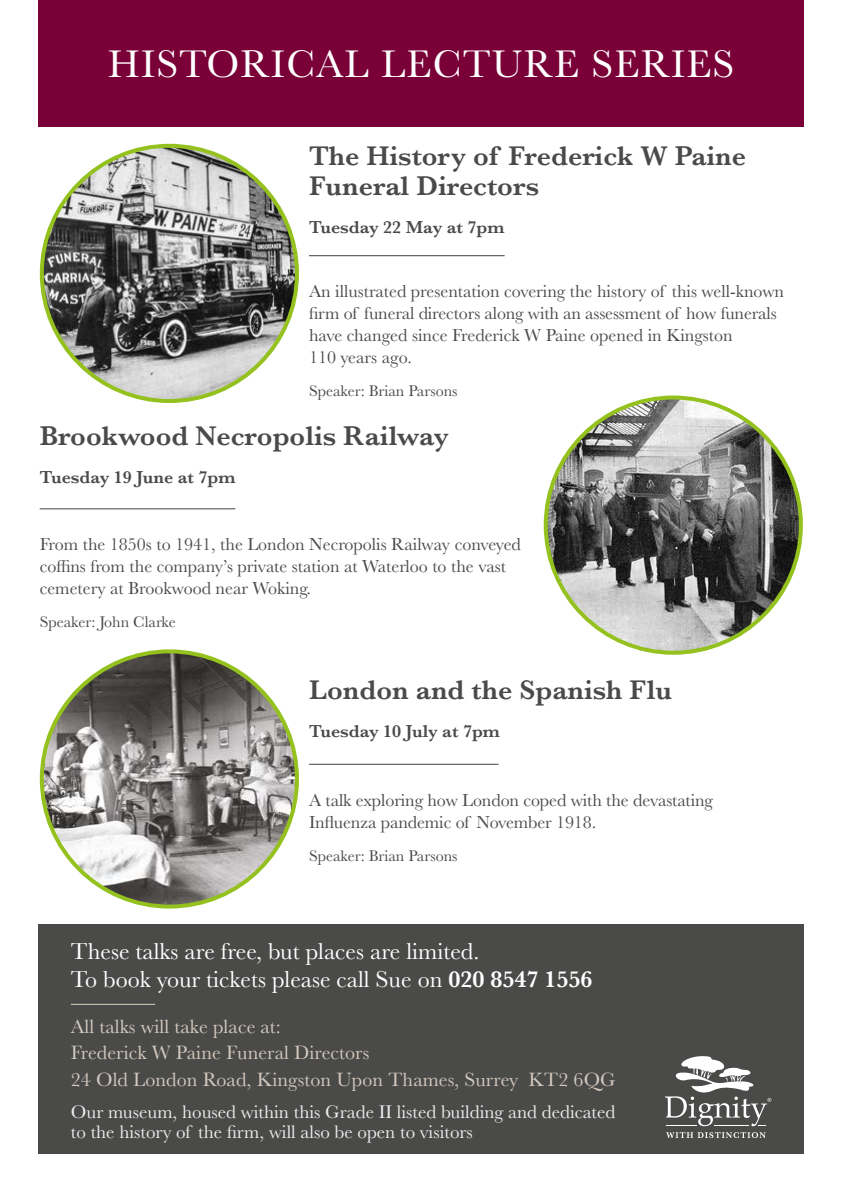
<style>
.page{position:relative;width:842px;height:1191px;background:#fff}
.page>*{position:absolute;margin:0;border:0;box-sizing:border-box;transform-origin:0 0}
.t1{font:40px "Baskerville";letter-spacing:.03em;color:#fff}
.t2{font:600 28px/30px "Baskerville";color:#4a4a49}
.t3{font:24px/28.5px "Baskerville";color:#fff}
.t4{font:20px/26.5px "Baskerville";letter-spacing:.005em;color:#d4cabf}
.t5{font:19px/20px "Baskerville";color:#ededed}
.t6{font:18px/22px "Baskerville";color:#4a4a49}
.t7{font:600 18px "Baskerville";color:#4a4a49}
.t8{font:16px "Baskerville";color:#4a4a49}
.s1{font-weight:600}
</style>
<div class="page">
<div style="left:38px;top:924px;width:766px;height:230px;background:#4a4a49"></div>
<svg style="left:666px;top:1132px;width:100px;height:6px"></svg>
<svg style="left:665px;top:1056px;width:106px;height:70px"></svg>
<hr style="left:309px;top:255px;width:196px;height:1px;background:#4a4a49">
<img style="left:42px;top:146px;width:255px;height:255px;border-radius:128px">
<hr style="left:309px;top:763px;width:189px;height:2px;background:#4a4a49">
<img style="left:42px;top:651px;width:255px;height:255px;border-radius:128px">
<hr style="left:40px;top:508px;width:195px;height:1px;background:#4a4a49">
<img style="left:546px;top:397px;width:255px;height:255px;border-radius:128px">
<hr style="left:71px;top:1003px;width:84px;height:2px;background:#d4cabf">
<div style="left:38px;top:0;width:766px;height:126px;background:#7a0137"></div>
<h1 class="t1" style="left:108px;top:38px;width:628px">HISTORICAL LECTURE SERIES</h1>
<h2 class="t2" style="left:309px;top:141px;width:439px">The History of Frederick W Paine<br>Funeral Directors</h2>
<p class="t7" style="left:309px;top:215px;width:197px">Tuesday 22 May at 7pm</p>
<p class="t6" style="left:309px;top:280px;width:477px">An illustrated presentation covering the history of this well-known firm of funeral directors along with an assessment of how funerals have changed since Frederick W Paine opened in Kingston<br>110 years ago.</p>
<p class="t8" style="left:309px;top:380px;width:150px">Speaker: Brian Parsons</p>
<h2 class="t2" style="left:40px;top:420px;width:411px">Brookwood Necropolis Railway</h2>
<p class="t7" style="left:40px;top:464px;width:197px">Tuesday 19 June at 7pm</p>
<p class="t6" style="left:40px;top:533px;width:483px">From the 1850s to 1941, the London Necropolis Railway conveyed coffins from the company’s private station at Waterloo to the vast cemetery at Brookwood near Woking.</p>
<p class="t8" style="left:40px;top:611px;width:138px">Speaker: John Clarke</p>
<h2 class="t2" style="left:309px;top:675px;width:365px">London and the Spanish Flu</h2>
<p class="t7" style="left:309px;top:719px;width:192px">Tuesday 10 July at 7pm</p>
<p class="t6" style="left:309px;top:789px;width:406px">A talk exploring how London coped with the devastating<br>Influenza pandemic of November 1918.</p>
<p class="t8" style="left:309px;top:845px;width:150px">Speaker: Brian Parsons</p>
<h3 class="t3" style="left:71px;top:937px;width:523px">These talks are free, but places are limited.<br>To book your tickets please call Sue on <span class="s1">020 8547 1556</span></h3>
<p class="t4" style="left:71px;top:1013px;width:546px">All talks will take place at:<br>Frederick W Paine Funeral Directors<br>24 Old London Road, Kingston Upon Thames, Surrey KT2 6QG</p>
<p class="t5" style="left:71px;top:1102px;width:546px">Our museum, housed within this Grade II listed building and dedicated to the history of the firm, will also be open to visitors</p>
</div>
